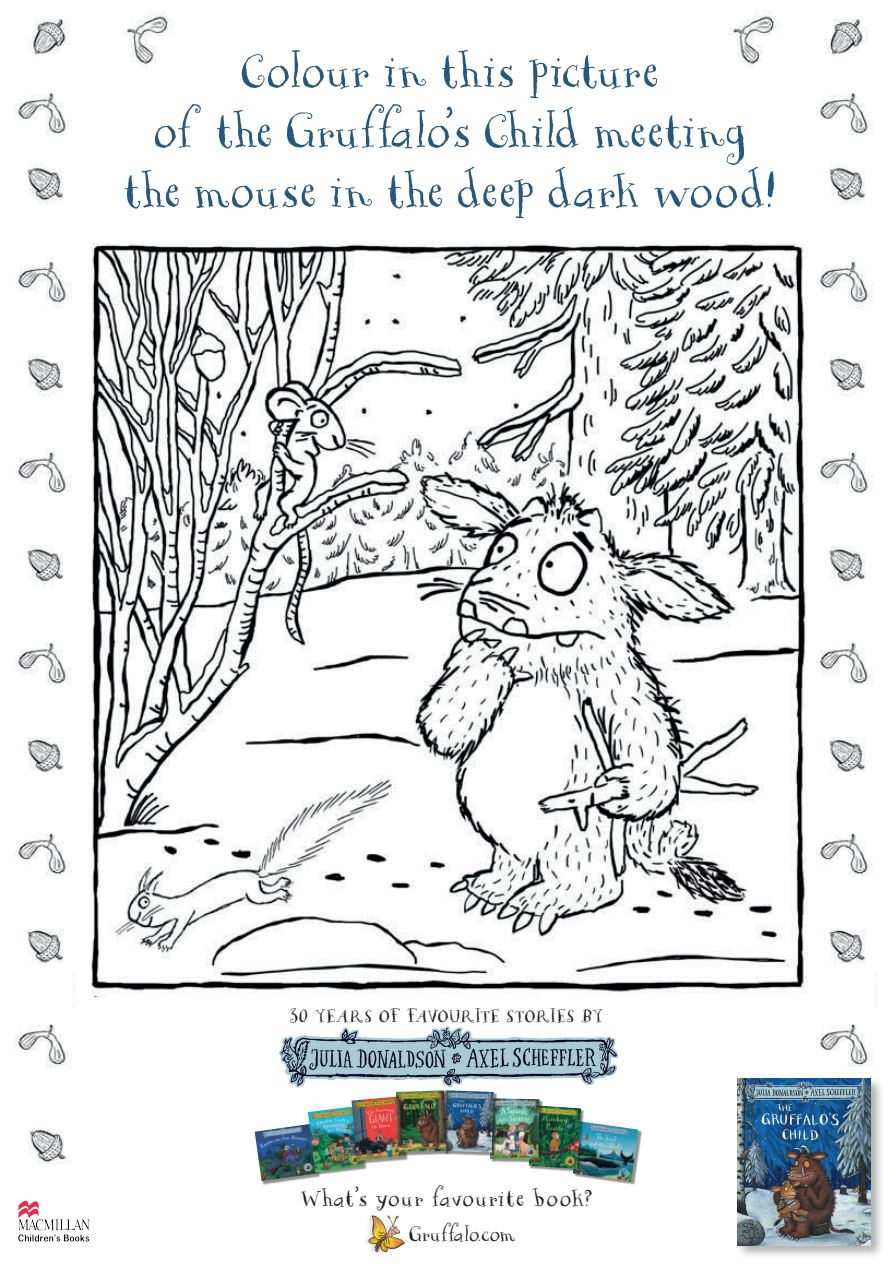
<style>
.page{position:relative;width:893px;height:1264px;background:#fff}
.page>*{position:absolute;margin:0;border:0;box-sizing:border-box;transform-origin:0 0}
.t1{font:55.5px/60px "MB Axelinfant One";letter-spacing:.01em;color:#245880;text-align:center}
.t2{font:26.85px "MB Axelinfant One";letter-spacing:.02em;color:#231f20}
.t3{font:23.7px "MB Axelinfant One";letter-spacing:.015em;color:#231f20}
.t4{font:21.6px "MB Axelinfant One";letter-spacing:.02em;color:#231f20}
</style>
<div class="page">
<img style="left:91px;top:243px;width:717px;height:753px">
<div style="left:735px;top:1076px;width:150px;height:183px;background:#231f20;opacity:.36"></div>
<img style="left:737px;top:1078px;width:133px;height:167px">
<img style="left:15px;top:165px;width:61px;height:999px">
<img style="left:816px;top:165px;width:61px;height:901px">
<img style="left:30px;top:10px;width:144px;height:55px">
<img style="left:728px;top:10px;width:140px;height:55px">
<img style="left:816px;top:93px;width:56px;height:42px">
<img style="left:15px;top:93px;width:55px;height:42px">
<img style="left:18px;top:1200px;width:72px;height:42px">
<div style="left:255px;top:1125px;width:65px;height:60px;background:#231f20;opacity:.5"></div>
<img style="left:255px;top:1124px;width:62px;height:57px">
<div style="left:573px;top:1122px;width:69px;height:63px;background:#231f20;opacity:.5"></div>
<img style="left:573px;top:1122px;width:65px;height:59px">
<div style="left:529px;top:1106px;width:55px;height:66px;background:#231f20;opacity:.5"></div>
<img style="left:528px;top:1105px;width:53px;height:64px">
<div style="left:309px;top:1107px;width:58px;height:69px;background:#231f20;opacity:.5"></div>
<img style="left:308px;top:1106px;width:55px;height:66px">
<div style="left:490px;top:1099px;width:53px;height:64px;background:#231f20;opacity:.5"></div>
<img style="left:490px;top:1098px;width:49px;height:62px">
<div style="left:352px;top:1097px;width:56px;height:67px;background:#231f20;opacity:.5"></div>
<img style="left:351px;top:1096px;width:54px;height:65px">
<div style="left:444px;top:1091px;width:53px;height:65px;background:#231f20;opacity:.5"></div>
<img style="left:446px;top:1090px;width:47px;height:62px">
<div style="left:396px;top:1091px;width:53px;height:65px;background:#231f20;opacity:.5"></div>
<img style="left:396px;top:1090px;width:50px;height:62px">
<img style="left:365px;top:1215px;width:40px;height:38px">
<img style="left:279px;top:1026px;width:340px;height:62px">
<p class="t1" style="left:124px;top:43px;width:652px">Colour in this picture<br>of the Gruffalo’s Child meeting the mouse in the deep dark wood!</p>
<p class="t4" style="left:290px;top:1005px;width:315px">30 YEARS OF FAVOURITE STORIES BY</p>
<p class="t2" style="left:301px;top:1184px;width:293px">What’s your favourite book?</p>
<p class="t3" style="left:409px;top:1222px;width:108px">Gruffalo.com</p>
</div>
